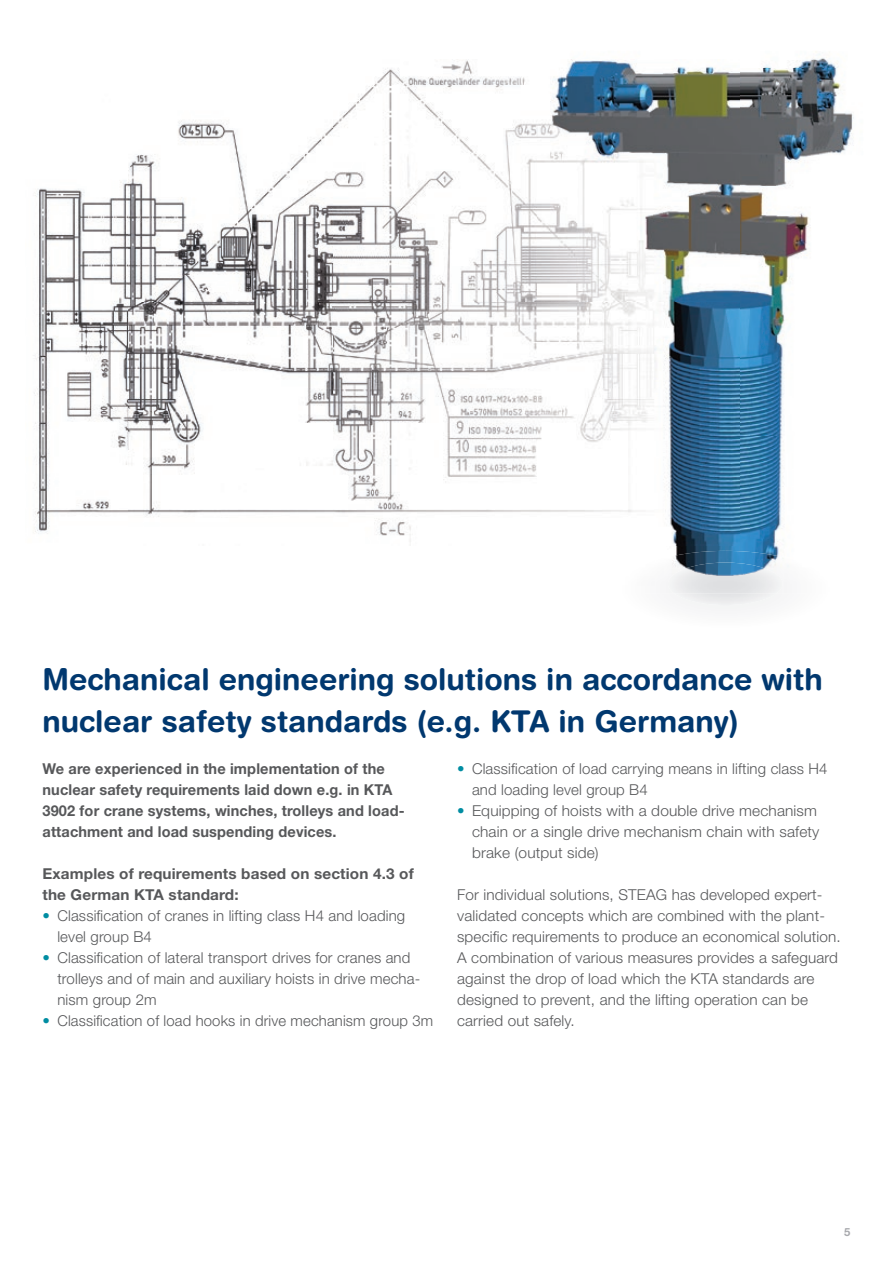
<style>
.page{position:relative;width:893px;height:1263px;background:#fff}
.page>*{position:absolute;margin:0;border:0;box-sizing:border-box;transform-origin:0 0}
.t1{font:700 30px/42px "Helvetica Rounded LT Pro";color:#01386f}
.t2{font:300 15px/21px "Helvetica Neue LT Std";letter-spacing:.01em;color:#57585a}
.t3{font:700 15px/21px "Helvetica Neue LT Std";letter-spacing:.01em;color:#57585a}
.t4{font:700 11.25px "Helvetica Neue LT Std";color:#a8a9ad}
.s1{color:#008da2}
</style>
<div class="page">
<img style="left:33px;top:60px;width:706px;height:485px">
<img style="left:537px;top:54px;width:301px;height:15px">
<img style="left:739px;top:69px;width:115px;height:367px">
<img style="left:725px;top:436px;width:91px;height:157px">
<img style="left:635px;top:545px;width:90px;height:48px">
<img style="left:668px;top:562px;width:115px;height:31px">
<h1 class="t1" style="left:43px;top:657px;width:782px">Mechanical engineering solutions in accordance with nuclear safety standards (e.g. KTA in Germany)</h1>
<p class="t3" style="left:43px;top:757px;width:364px">We are experienced in the implementation of the nuclear safety requirements laid down e.g. in KTA 3902 for crane systems, winches, trolleys and load&shy;attachment and load suspending devices.</p>
<p class="t3" style="left:43px;top:862px;width:373px">Examples of requirements based on section 4.3 of the German KTA standard:</p>
<p class="t2" style="left:57px;top:904px;width:349px;text-indent:-15px"><span class="s1">•</span> Classification of cranes in lifting class H4 and loading level group B4</p>
<p class="t2" style="left:57px;top:946px;width:364px;text-indent:-15px"><span class="s1">•</span> Classification of lateral transport drives for cranes and trolleys and of main and auxiliary hoists in drive mecha&shy;nism group 2m</p>
<p class="t2" style="left:43px;top:1009px;width:392px"><span class="s1">•</span> Classification of load hooks in drive mechanism group 3m</p>
<p class="t2" style="left:472px;top:757px;width:357px;text-indent:-15px"><span class="s1">•</span> Classification of load carrying means in lifting class H4 and loading level group B4</p>
<p class="t2" style="left:472px;top:799px;width:349px;text-indent:-15px"><span class="s1">•</span> Equipping of hoists with a double drive mechanism chain or a single drive mechanism chain with safety brake (output side)</p>
<p class="t2" style="left:457px;top:883px;width:385px">For individual solutions, STEAG has developed expert&shy;validated concepts which are combined with the plant&shy;specific requirements to produce an economical solution.<br>A combination of various measures provides a safeguard against the drop of load which the KTA standards are designed to prevent, and the lifting operation can be carried out safely.</p>
<p class="t4" style="left:844px;top:1225px;width:8px">5</p>
</div>
